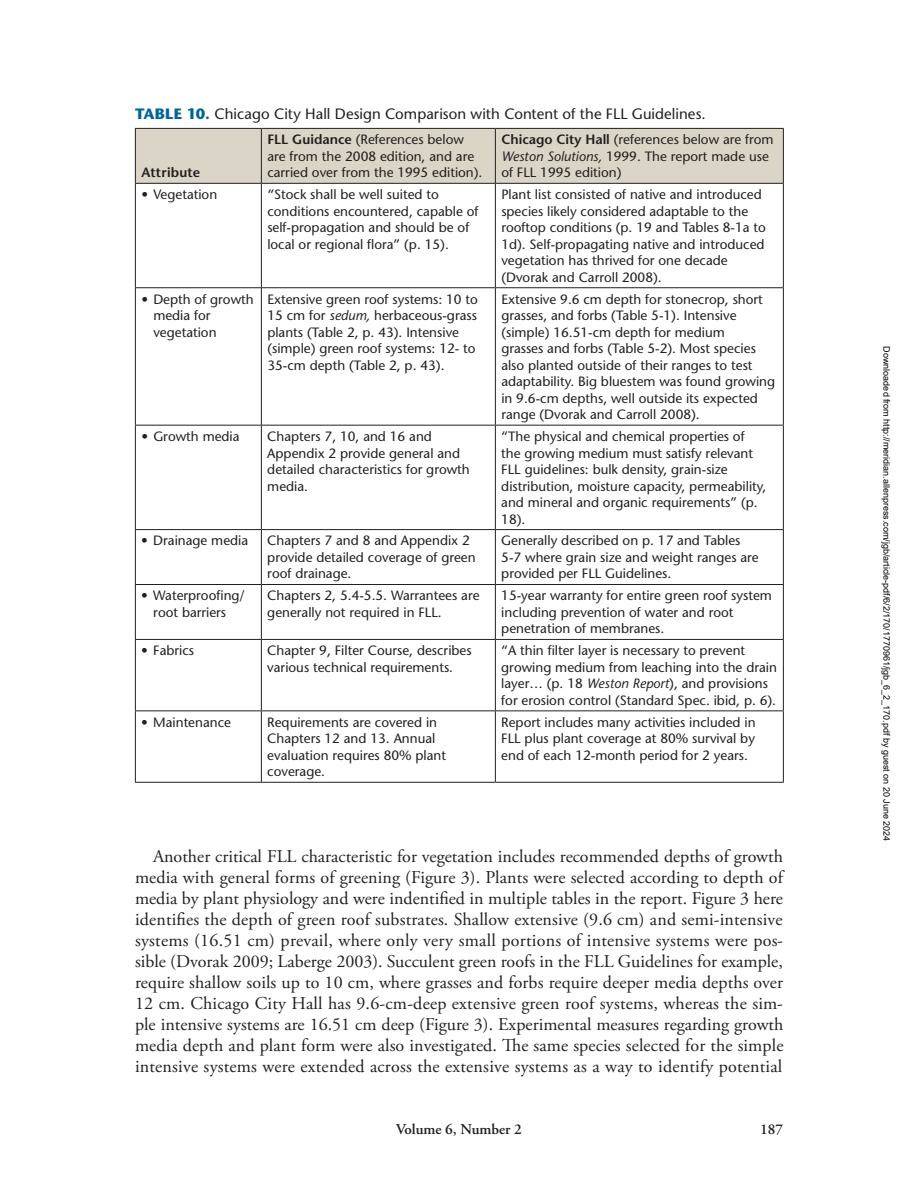
<style>
.page{position:relative;width:918px;height:1188px;background:#fff}
.page>*{position:absolute;margin:0;border:0;box-sizing:border-box;transform-origin:0 0}
.t1{font:18px/21px "Adobe Garamond Pro";letter-spacing:.01em;color:#231f20;text-align:justify}
.t2{font:500 15px "Stone Sans Std";letter-spacing:.005em;color:#231f20}
.t3{font:600 15px "Adobe Garamond Pro";color:#231f20}
.t4{font:500 13.5px/16.5px "Stone Sans Std";color:#231f20}
.t5{font:600 13.5px "Stone Sans Std";letter-spacing:.01em;color:#231f20}
.t6{font:9px "Arial";color:#000}
.s1{font-weight:700;color:#006598}
.s2{font-weight:600}
.s3{font-style:italic}
</style>
<div class="page">
<div style="left:136px;top:129px;width:647px;height:54px;background:#dad5c6"></div>
<hr style="left:261px;top:129px;width:1px;height:54px;background:#231f20">
<hr style="left:495px;top:129px;width:1px;height:54px;background:#231f20">
<hr style="left:135px;top:184px;width:1px;height:103px;background:#231f20">
<hr style="left:261px;top:184px;width:1px;height:103px;background:#231f20">
<hr style="left:495px;top:184px;width:1px;height:103px;background:#231f20">
<hr style="left:783px;top:184px;width:1px;height:103px;background:#231f20">
<hr style="left:135px;top:287px;width:126px;height:1px;background:#231f20">
<hr style="left:135px;top:288px;width:1px;height:137px;background:#231f20">
<hr style="left:261px;top:287px;width:234px;height:1px;background:#231f20">
<hr style="left:261px;top:288px;width:1px;height:137px;background:#231f20">
<hr style="left:495px;top:287px;width:289px;height:1px;background:#231f20">
<hr style="left:495px;top:288px;width:1px;height:137px;background:#231f20">
<hr style="left:783px;top:288px;width:1px;height:137px;background:#231f20">
<hr style="left:135px;top:425px;width:126px;height:1px;background:#231f20">
<hr style="left:135px;top:426px;width:1px;height:103px;background:#231f20">
<hr style="left:261px;top:425px;width:234px;height:1px;background:#231f20">
<hr style="left:261px;top:426px;width:1px;height:103px;background:#231f20">
<hr style="left:495px;top:425px;width:289px;height:1px;background:#231f20">
<hr style="left:495px;top:426px;width:1px;height:103px;background:#231f20">
<hr style="left:783px;top:426px;width:1px;height:103px;background:#231f20">
<hr style="left:135px;top:529px;width:126px;height:1px;background:#231f20">
<hr style="left:135px;top:530px;width:1px;height:54px;background:#231f20">
<hr style="left:261px;top:529px;width:234px;height:1px;background:#231f20">
<hr style="left:261px;top:530px;width:1px;height:54px;background:#231f20">
<hr style="left:495px;top:529px;width:289px;height:1px;background:#231f20">
<hr style="left:495px;top:530px;width:1px;height:54px;background:#231f20">
<hr style="left:783px;top:530px;width:1px;height:54px;background:#231f20">
<hr style="left:135px;top:584px;width:126px;height:1px;background:#231f20">
<hr style="left:135px;top:585px;width:1px;height:54px;background:#231f20">
<hr style="left:261px;top:584px;width:234px;height:1px;background:#231f20">
<hr style="left:261px;top:585px;width:1px;height:54px;background:#231f20">
<hr style="left:495px;top:584px;width:289px;height:1px;background:#231f20">
<hr style="left:495px;top:585px;width:1px;height:54px;background:#231f20">
<hr style="left:783px;top:585px;width:1px;height:54px;background:#231f20">
<hr style="left:135px;top:639px;width:126px;height:1px;background:#231f20">
<hr style="left:135px;top:640px;width:1px;height:70px;background:#231f20">
<hr style="left:261px;top:639px;width:234px;height:1px;background:#231f20">
<hr style="left:261px;top:640px;width:1px;height:70px;background:#231f20">
<hr style="left:495px;top:639px;width:289px;height:1px;background:#231f20">
<hr style="left:495px;top:640px;width:1px;height:70px;background:#231f20">
<hr style="left:783px;top:640px;width:1px;height:70px;background:#231f20">
<hr style="left:135px;top:710px;width:126px;height:1px;background:#231f20">
<hr style="left:135px;top:711px;width:1px;height:71px;background:#231f20">
<hr style="left:261px;top:710px;width:234px;height:1px;background:#231f20">
<hr style="left:261px;top:711px;width:1px;height:71px;background:#231f20">
<hr style="left:495px;top:710px;width:289px;height:1px;background:#231f20">
<hr style="left:495px;top:711px;width:1px;height:71px;background:#231f20">
<hr style="left:783px;top:711px;width:1px;height:71px;background:#231f20">
<hr style="left:135px;top:782px;width:126px;height:1px;background:#231f20">
<hr style="left:261px;top:782px;width:234px;height:1px;background:#231f20">
<hr style="left:495px;top:782px;width:289px;height:1px;background:#231f20">
<hr style="left:135px;top:128px;width:126px;height:1px;background:#231f20">
<hr style="left:135px;top:129px;width:1px;height:54px;background:#231f20">
<hr style="left:261px;top:128px;width:234px;height:1px;background:#231f20">
<hr style="left:495px;top:128px;width:289px;height:1px;background:#231f20">
<hr style="left:783px;top:129px;width:1px;height:54px;background:#231f20">
<hr style="left:135px;top:183px;width:126px;height:1px;background:#231f20">
<hr style="left:261px;top:183px;width:234px;height:1px;background:#231f20">
<hr style="left:495px;top:183px;width:289px;height:1px;background:#231f20">
<p class="t2" style="left:135px;top:105px;width:572px"><span class="s1">TABLE 10.</span> Chicago City Hall Design Comparison with Content of the FLL Guidelines.</p>
<p class="t5" style="left:141px;top:164px;width:60px">Attribute</p>
<p class="t4" style="left:267px;top:131px;width:217px"><span class="s2">FLL Guidance</span> (References below are from the 2008 edition, and are carried over from the 1995 edition).</p>
<p class="t4" style="left:501px;top:131px;width:274px"><span class="s2">Chicago City Hall</span> (references below are from<br><span class="s3">Weston Solutions,</span> 1999. The report made use of FLL 1995 edition)</p>
<p class="t4" style="left:141px;top:186px;width:77px">• Vegetation</p>
<p class="t4" style="left:267px;top:186px;width:213px">“Stock shall be well suited to conditions encountered, capable of self-propagation and should be of local or regional flora” (p. 15).</p>
<p class="t4" style="left:501px;top:186px;width:266px">Plant list consisted of native and introduced species likely considered adaptable to the rooftop conditions (p. 19 and Tables 8-1a to 1d). Self-propagating native and introduced vegetation has thrived for one decade (Dvorak and Carroll 2008).</p>
<p class="t4" style="left:153px;top:291px;width:102px;text-indent:-12px">• Depth of growth media for vegetation</p>
<p class="t4" style="left:267px;top:291px;width:212px">Extensive green roof systems: 10 to 15 cm for <span class="s3">sedum,</span> herbaceous-grass plants (Table 2, p. 43). Intensive (simple) green roof systems: 12- to 35-cm depth (Table 2, p. 43).</p>
<p class="t4" style="left:501px;top:291px;width:275px">Extensive 9.6 cm depth for stonecrop, short grasses, and forbs (Table 5-1). Intensive (simple) 16.51-cm depth for medium<br>grasses and forbs (Table 5-2). Most species also planted outside of their ranges to test adaptability. Big bluestem was found growing in 9.6-cm depths, well outside its expected range (Dvorak and Carroll 2008).</p>
<p class="t4" style="left:141px;top:428px;width:100px">• Growth media</p>
<p class="t4" style="left:267px;top:428px;width:204px">Chapters 7, 10, and 16 and<br>Appendix 2 provide general and detailed characteristics for growth media.</p>
<p class="t4" style="left:501px;top:428px;width:267px">“The physical and chemical properties of the growing medium must satisfy relevant FLL guidelines: bulk density, grain-size distribution, moisture capacity, permeability, and mineral and organic requirements” (p.<br>18).</p>
<p class="t4" style="left:141px;top:532px;width:108px">• Drainage media</p>
<p class="t4" style="left:267px;top:532px;width:210px">Chapters 7 and 8 and Appendix 2 provide detailed coverage of green roof drainage.</p>
<p class="t4" style="left:501px;top:532px;width:259px">Generally described on p. 17 and Tables<br>5-7 where grain size and weight ranges are provided per FLL Guidelines.</p>
<p class="t4" style="left:141px;top:587px;width:105px;text-align:center">• Waterproofing/ root barriers</p>
<p class="t4" style="left:267px;top:587px;width:214px">Chapters 2, 5.4-5.5. Warrantees are generally not required in FLL.</p>
<p class="t4" style="left:501px;top:587px;width:272px">15-year warranty for entire green roof system including prevention of water and root penetration of membranes.</p>
<p class="t4" style="left:141px;top:642px;width:54px">• Fabrics</p>
<p class="t4" style="left:267px;top:642px;width:206px">Chapter 9, Filter Course, describes various technical requirements.</p>
<p class="t4" style="left:501px;top:642px;width:277px">“A thin filter layer is necessary to prevent growing medium from leaching into the drain layer… (p. 18 <span class="s3">Weston Report</span>), and provisions for erosion control (Standard Spec. ibid, p. 6).</p>
<p class="t4" style="left:141px;top:714px;width:91px">• Maintenance</p>
<p class="t4" style="left:267px;top:714px;width:180px">Requirements are covered in<br>Chapters 12 and 13. Annual evaluation requires 80% plant coverage.</p>
<p class="t4" style="left:501px;top:714px;width:256px;text-align:justify">Report includes many activities included in FLL plus plant coverage at 80% survival by end of each 12-month period for 2 years.</p>
<p class="t1" style="left:135px;top:847px;width:650px;text-indent:18px">Another critical FLL characteristic for vegetation includes recommended depths of growth media with general forms of greening (Figure 3). Plants were selected according to depth of media by plant physiology and were indentified in multiple tables in the report. Figure 3 here identifies the depth of green roof substrates. Shallow extensive (9.6 cm) and semi-intensive systems (16.51 cm) prevail, where only very small portions of intensive systems were pos&shy;sible (Dvorak 2009; Laberge 2003). Succulent green roofs in the FLL Guidelines for example, require shallow soils up to 10 cm, where grasses and forbs require deeper media depths over 12 cm. Chicago City Hall has 9.6-cm-deep extensive green roof systems, whereas the sim&shy;ple intensive systems are 16.51 cm deep (Figure 3). Experimental measures regarding growth media depth and plant form were also investigated. The same species selected for the simple intensive systems were extended across the extensive systems as a way to identify potential</p>
<p class="t3" style="left:396px;top:1121px;width:127px">Volume 6, Number 2</p>
<p class="t3" style="left:760px;top:1121px;width:24px">187</p>
<p class="t6" style="left:890px;top:346px;width:497px;rotate:90deg">Downloaded from http://meridian.allenpress.com/jgb/article-pdf/6/2/170/1770961/jgb_6_2_170.pdf by guest on 20 June 2024</p>
</div>
